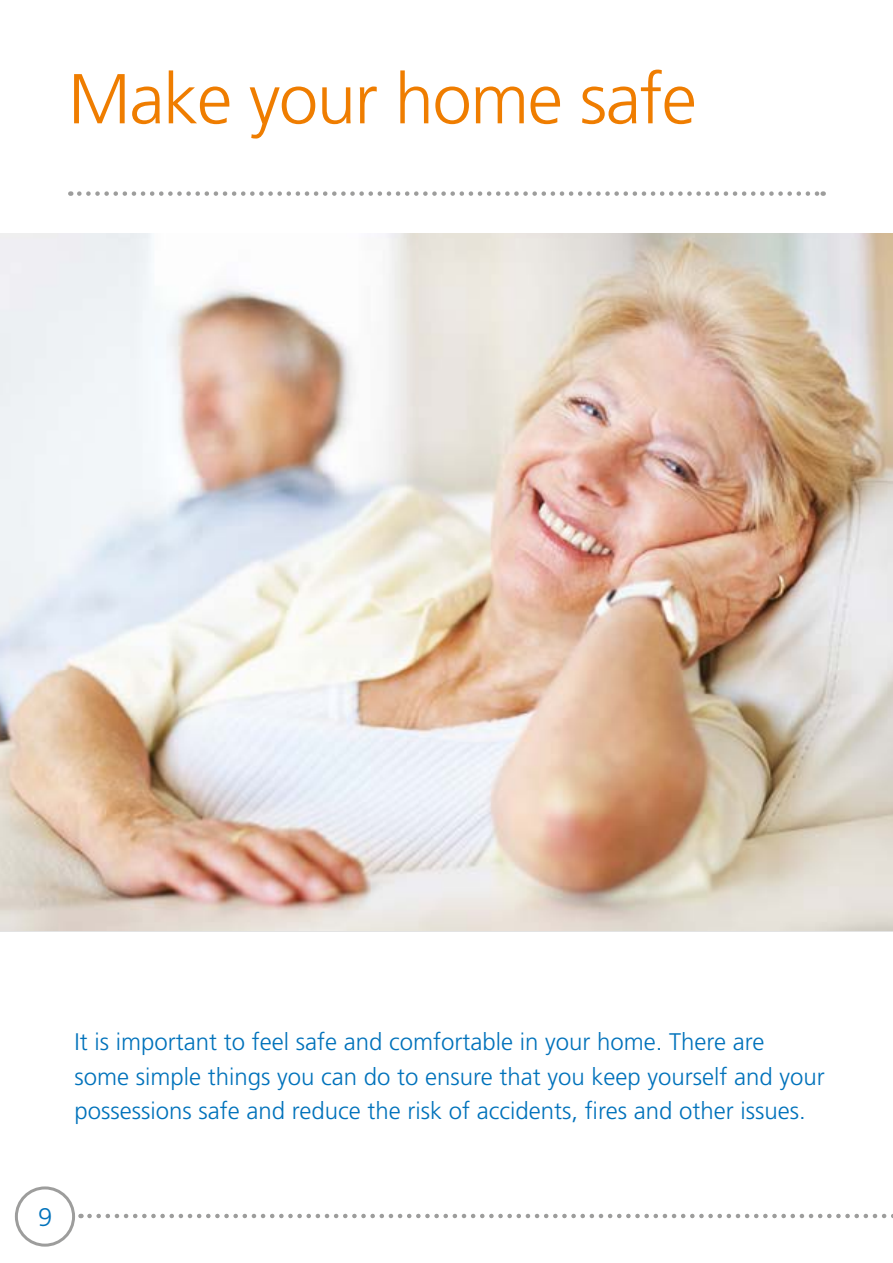
<style>
.page{position:relative;width:893px;height:1263px;background:#fff}
.page>*{position:absolute;margin:0;border:0;box-sizing:border-box;transform-origin:0 0}
.t1{font:300 70.5px "Frutiger";letter-spacing:-.02em;color:#ef7d00}
.t2{font:300 25.5px "Frutiger";color:#0072bb}
.t3{font:300 24px/34.5px "Frutiger";color:#0072bb}
</style>
<div class="page">
<img style="left:0;top:234px;width:892px;height:697px">
<svg style="left:89px;top:1214px;width:804px;height:4px"></svg>
<div style="left:15px;top:1186px;width:60px;height:60px;border:3px solid #9d9d9c;border-radius:50%"></div>
<svg style="left:79px;top:191px;width:745px;height:5px"></svg>
<h1 class="t1" style="left:68px;top:59px;width:630px">Make your home safe</h1>
<p class="t3" style="left:74px;top:1024px;width:752px">It is important to feel safe and comfortable in your home. There are some simple things you can do to ensure that you keep yourself and your possessions safe and reduce the risk of accidents, fires and other issues.</p>
<p class="t2" style="left:38px;top:1203px;width:16px">9</p>
</div>
